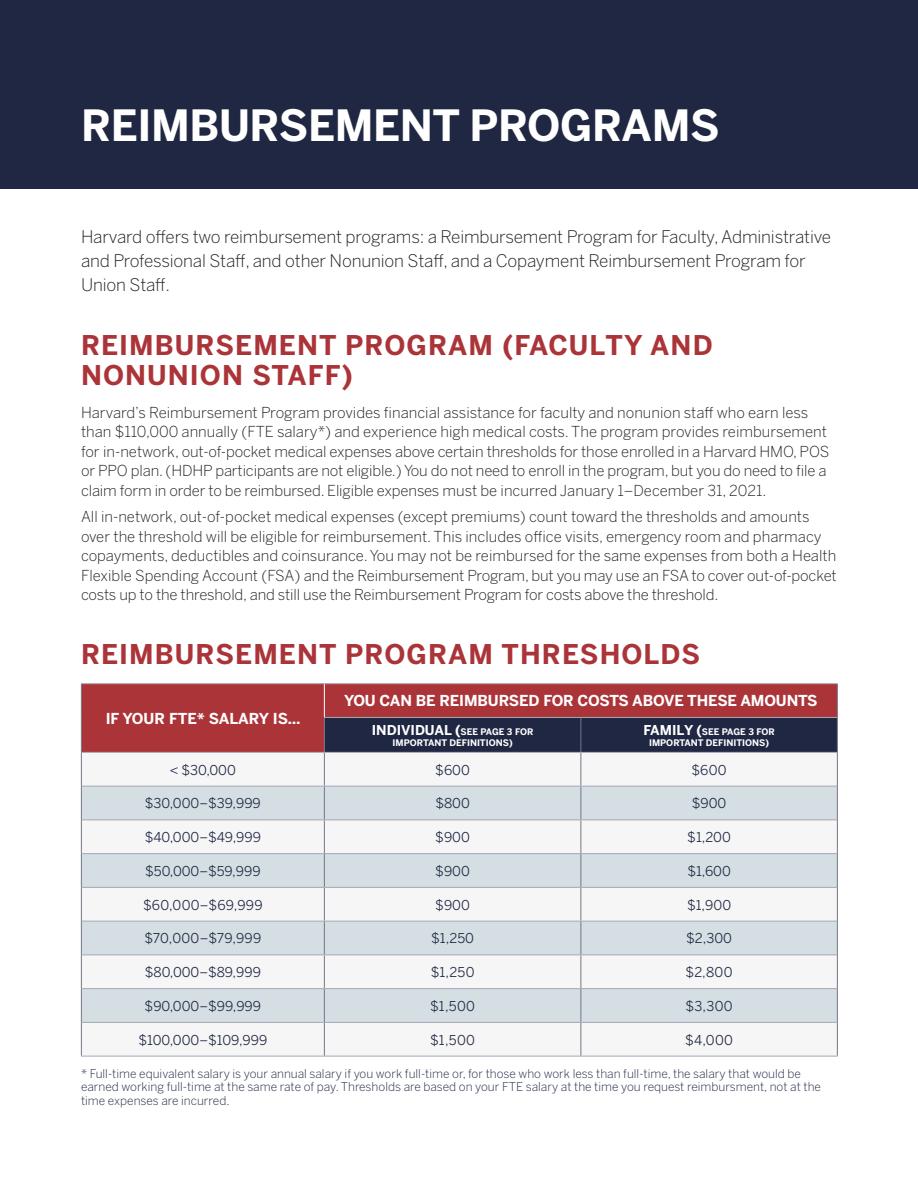
<style>
.page{position:relative;width:918px;height:1188px;background:#fff}
.page>*{position:absolute;margin:0;border:0;box-sizing:border-box;transform-origin:0 0}
.Section_Head{font:700 42.75px "Benton Sans";letter-spacing:-.01em;color:#fff}
.Section_Head-2{font:700 27px/30px "Benton Sans";letter-spacing:.04em;color:#ab3439}
.t1{font:300 17.25px/24px "Benton Sans";letter-spacing:-.01em;color:#231f20}
.t2{font:300 15px/19.5px "Benton Sans";letter-spacing:-.01em;color:#231f20}
.t3{font:700 15px "Benton Sans";letter-spacing:-.01em;color:#fff}
.body_copy{font:13.5px "Benton Sans";color:#1f2743}
.body_copy-2{font:13.5px "Benton Sans";letter-spacing:.02em;color:#1f2743}
.t4{font:700 13.5px "Benton Sans";color:#fff}
.t5{font:300 12px/13.5px "Benton Sans";color:#1f2743}
.t6{font:700 9px/10.8px "Benton Sans";color:#fff;text-align:center}
.s1{font-size:9px}
.s2{font-size:13.5px}
</style>
<div class="page">
<div style="left:0;top:0;width:918px;height:189px;background:#1f2743"></div>
<div style="left:82px;top:684px;width:755px;height:68px;background:#ab3439"></div>
<div style="left:325px;top:718px;width:512px;height:34px;background:#1f2743"></div>
<div style="left:82px;top:753px;width:755px;height:303px;background:#f6f6f6"></div>
<svg style="left:82px;top:787px;width:755px;height:235px;fill:#d5dee2"></svg>
<hr style="left:324px;top:718px;width:1px;height:34px;background:#777588">
<hr style="left:580px;top:718px;width:1px;height:34px;background:#777588">
<hr style="left:81px;top:752px;width:1px;height:34px;background:#777588">
<hr style="left:324px;top:753px;width:1px;height:33px;background:#777588">
<hr style="left:580px;top:753px;width:1px;height:33px;background:#777588">
<hr style="left:837px;top:752px;width:1px;height:34px;background:#777588">
<hr style="left:81px;top:786px;width:1px;height:34px;background:#777588">
<hr style="left:324px;top:786px;width:1px;height:33px;background:#777588">
<hr style="left:580px;top:786px;width:1px;height:33px;background:#777588">
<hr style="left:837px;top:786px;width:1px;height:34px;background:#777588">
<hr style="left:81px;top:820px;width:1px;height:34px;background:#777588">
<hr style="left:324px;top:820px;width:1px;height:33px;background:#777588">
<hr style="left:580px;top:820px;width:1px;height:33px;background:#777588">
<hr style="left:837px;top:820px;width:1px;height:34px;background:#777588">
<hr style="left:81px;top:854px;width:1px;height:33px;background:#777588">
<hr style="left:324px;top:854px;width:1px;height:33px;background:#777588">
<hr style="left:580px;top:854px;width:1px;height:33px;background:#777588">
<hr style="left:837px;top:854px;width:1px;height:33px;background:#777588">
<hr style="left:81px;top:887px;width:1px;height:34px;background:#777588">
<hr style="left:324px;top:888px;width:1px;height:33px;background:#777588">
<hr style="left:580px;top:888px;width:1px;height:33px;background:#777588">
<hr style="left:837px;top:887px;width:1px;height:34px;background:#777588">
<hr style="left:81px;top:921px;width:1px;height:34px;background:#777588">
<hr style="left:324px;top:921px;width:1px;height:33px;background:#777588">
<hr style="left:580px;top:921px;width:1px;height:33px;background:#777588">
<hr style="left:837px;top:921px;width:1px;height:34px;background:#777588">
<hr style="left:81px;top:955px;width:1px;height:34px;background:#777588">
<hr style="left:324px;top:955px;width:1px;height:33px;background:#777588">
<hr style="left:580px;top:955px;width:1px;height:33px;background:#777588">
<hr style="left:837px;top:955px;width:1px;height:34px;background:#777588">
<hr style="left:81px;top:989px;width:1px;height:33px;background:#777588">
<hr style="left:324px;top:989px;width:1px;height:33px;background:#777588">
<hr style="left:580px;top:989px;width:1px;height:33px;background:#777588">
<hr style="left:837px;top:989px;width:1px;height:33px;background:#777588">
<hr style="left:81px;top:1022px;width:1px;height:34px;background:#777588">
<hr style="left:324px;top:1023px;width:1px;height:33px;background:#777588">
<hr style="left:580px;top:1023px;width:1px;height:33px;background:#777588">
<hr style="left:837px;top:1022px;width:1px;height:34px;background:#777588">
<hr style="left:324px;top:684px;width:1px;height:33px;background:#fff">
<hr style="left:837px;top:684px;width:1px;height:33px;background:#777588">
<hr style="left:82px;top:752px;width:242px;height:1px;background:#a3a8b3">
<hr style="left:324px;top:752px;width:257px;height:1px;background:#a3a8b3">
<hr style="left:581px;top:752px;width:256px;height:1px;background:#a3a8b3">
<hr style="left:82px;top:786px;width:242px;height:1px;background:#a3a8b3">
<hr style="left:324px;top:786px;width:257px;height:1px;background:#a3a8b3">
<hr style="left:581px;top:786px;width:256px;height:1px;background:#a3a8b3">
<hr style="left:82px;top:819px;width:242px;height:1px;background:#a3a8b3">
<hr style="left:324px;top:819px;width:257px;height:1px;background:#a3a8b3">
<hr style="left:581px;top:819px;width:256px;height:1px;background:#a3a8b3">
<hr style="left:82px;top:853px;width:242px;height:1px;background:#a3a8b3">
<hr style="left:324px;top:853px;width:257px;height:1px;background:#a3a8b3">
<hr style="left:581px;top:853px;width:256px;height:1px;background:#a3a8b3">
<hr style="left:82px;top:887px;width:242px;height:1px;background:#a3a8b3">
<hr style="left:324px;top:887px;width:257px;height:1px;background:#a3a8b3">
<hr style="left:581px;top:887px;width:256px;height:1px;background:#a3a8b3">
<hr style="left:82px;top:921px;width:242px;height:1px;background:#a3a8b3">
<hr style="left:324px;top:921px;width:257px;height:1px;background:#a3a8b3">
<hr style="left:581px;top:921px;width:256px;height:1px;background:#a3a8b3">
<hr style="left:82px;top:954px;width:242px;height:1px;background:#a3a8b3">
<hr style="left:324px;top:954px;width:257px;height:1px;background:#a3a8b3">
<hr style="left:581px;top:954px;width:256px;height:1px;background:#a3a8b3">
<hr style="left:82px;top:988px;width:242px;height:1px;background:#a3a8b3">
<hr style="left:324px;top:988px;width:257px;height:1px;background:#a3a8b3">
<hr style="left:581px;top:988px;width:256px;height:1px;background:#a3a8b3">
<hr style="left:82px;top:1022px;width:242px;height:1px;background:#a3a8b3">
<hr style="left:324px;top:1022px;width:257px;height:1px;background:#a3a8b3">
<hr style="left:581px;top:1022px;width:256px;height:1px;background:#a3a8b3">
<hr style="left:81px;top:1056px;width:243px;height:1px;background:#a3a8b3">
<hr style="left:324px;top:1056px;width:257px;height:1px;background:#a3a8b3">
<hr style="left:581px;top:1056px;width:257px;height:1px;background:#a3a8b3">
<hr style="left:81px;top:683px;width:243px;height:1px;background:#a3a8b3">
<hr style="left:324px;top:683px;width:257px;height:1px;background:#a3a8b3">
<hr style="left:581px;top:683px;width:257px;height:1px;background:#a3a8b3">
<hr style="left:324px;top:717px;width:257px;height:1px;background:#a3a8b3">
<hr style="left:581px;top:717px;width:256px;height:1px;background:#a3a8b3">
<hr style="left:81px;top:684px;width:1px;height:33px;background:#777588">
<hr style="left:81px;top:717px;width:1px;height:35px;background:#777588">
<hr style="left:837px;top:717px;width:1px;height:35px;background:#777588">
<p class="Section_Head" style="left:81px;top:100px;width:640px">REIMBURSEMENT PROGRAMS</p>
<p class="t1" style="left:81px;top:225px;width:752px">Harvard offers two reimbursement programs: a Reimbursement Program for Faculty, Administrative and Professional Staff, and other Nonunion Staff, and a Copayment Reimbursement Program for<br>Union Staff.</p>
<p class="Section_Head-2" style="left:81px;top:330px;width:633px">REIMBURSEMENT PROGRAM (FACULTY AND<br>NONUNION STAFF)</p>
<p class="t2" style="left:81px;top:402px;width:750px">Harvard’s Reimbursement Program provides financial assistance for faculty and nonunion staff who earn less than $110,000 annually (FTE salary*) and experience high medical costs. The program provides reimbursement for in-network, out-of-pocket medical expenses above certain thresholds for those enrolled in a Harvard HMO, POS or PPO plan. (HDHP participants are not eligible.) You do not need to enroll in the program, but you do need to file a claim form in order to be reimbursed. Eligible expenses must be incurred January 1–December 31, 2021.</p>
<p class="t2" style="left:81px;top:507px;width:757px">All in-network, out-of-pocket medical expenses (except premiums) count toward the thresholds and amounts over the threshold will be eligible for reimbursement. This includes office visits, emergency room and pharmacy copayments, deductibles and coinsurance. You may not be reimbursed for the same expenses from both a Health Flexible Spending Account (FSA) and the Reimbursement Program, but you may use an FSA to cover out-of-pocket costs up to the threshold, and still use the Reimbursement Program for costs above the threshold.</p>
<p class="Section_Head-2" style="left:81px;top:639px;width:621px">REIMBURSEMENT PROGRAM THRESHOLDS</p>
<p class="t3" style="left:106px;top:710px;width:196px">IF YOUR FTE* SALARY IS…</p>
<p class="t3" style="left:344px;top:692px;width:475px">YOU CAN BE REIMBURSED FOR COSTS ABOVE THESE AMOUNTS</p>
<p class="t4" style="left:372px;top:722px;width:163px">INDIVIDUAL (<span class="s1">SEE PAGE 3 FOR</span></p>
<p class="t6" style="left:393px;top:737px;width:122px">IMPORTANT DEFINITIONS)</p>
<p class="t6" style="left:643px;top:726px;width:133px"><span class="s2">FAMILY (</span>SEE PAGE 3 FOR<br>IMPORTANT DEFINITIONS)</p>
<p class="body_copy" style="left:170px;top:762px;width:68px">&lt; $30,000</p>
<p class="body_copy" style="left:435px;top:762px;width:36px">$600</p>
<p class="body_copy" style="left:691px;top:762px;width:37px">$600</p>
<p class="body_copy" style="left:145px;top:795px;width:117px">$30,000–$39,999</p>
<p class="body_copy" style="left:435px;top:795px;width:36px">$800</p>
<p class="body_copy" style="left:692px;top:795px;width:36px">$900</p>
<p class="body_copy" style="left:145px;top:829px;width:118px">$40,000–$49,999</p>
<p class="body_copy" style="left:435px;top:829px;width:36px">$900</p>
<p class="body_copy" style="left:687px;top:829px;width:45px">$1,200</p>
<p class="body_copy" style="left:145px;top:863px;width:117px">$50,000–$59,999</p>
<p class="body_copy" style="left:435px;top:863px;width:36px">$900</p>
<p class="body_copy" style="left:687px;top:863px;width:45px">$1,600</p>
<p class="body_copy-2" style="left:143px;top:897px;width:121px">$60,000–$69,999</p>
<p class="body_copy" style="left:435px;top:897px;width:36px">$900</p>
<p class="body_copy" style="left:687px;top:897px;width:46px">$1,900</p>
<p class="body_copy-2" style="left:144px;top:930px;width:119px">$70,000–$79,999</p>
<p class="body_copy" style="left:431px;top:930px;width:44px">$1,250</p>
<p class="body_copy" style="left:686px;top:930px;width:47px">$2,300</p>
<p class="body_copy" style="left:145px;top:964px;width:118px">$80,000–$89,999</p>
<p class="body_copy" style="left:431px;top:964px;width:45px">$1,250</p>
<p class="body_copy" style="left:686px;top:964px;width:48px">$2,800</p>
<p class="body_copy" style="left:145px;top:998px;width:118px">$90,000–$99,999</p>
<p class="body_copy" style="left:430px;top:998px;width:46px">$1,500</p>
<p class="body_copy" style="left:686px;top:998px;width:49px">$3,300</p>
<p class="body_copy" style="left:138px;top:1032px;width:131px">$100,000–$109,999</p>
<p class="body_copy" style="left:430px;top:1032px;width:46px">$1,500</p>
<p class="body_copy" style="left:685px;top:1032px;width:49px">$4,000</p>
<p class="t5" style="left:81px;top:1066px;width:742px">* Full-time equivalent salary is your annual salary if you work full-time or, for those who work less than full-time, the salary that would be earned working full-time at the same rate of pay. Thresholds are based on your FTE salary at the time you request reimbursment, not at the time expenses are incurred.</p>
</div>
